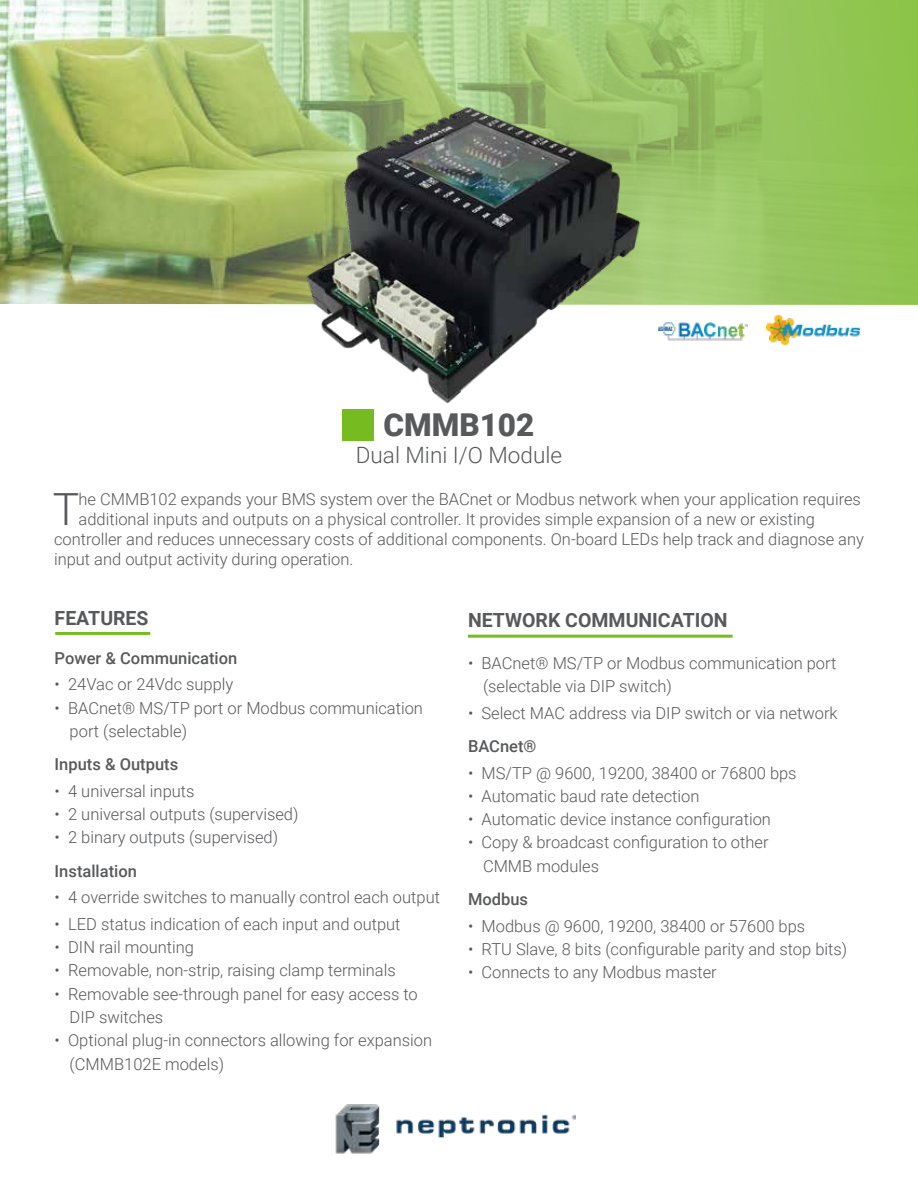
<style>
.page{position:relative;width:918px;height:1188px;background:#fff}
.page>*{position:absolute;margin:0;border:0;box-sizing:border-box;transform-origin:0 0}
.t1{font:300 44.4px "Roboto";color:#58595b}
.t2{font:900 31.5px "Roboto";color:#58595b}
.t3{font:300 22.5px "Roboto";color:#58595b}
.t4{font:700 19.5px "Roboto";color:#58595b}
.t5{font:300 16.5px/23.2px "Roboto";color:#58595b}
.t6{font:500 16.5px "Roboto";color:#58595b}
</style>
<div class="page">
<img style="left:335px;top:1104px;width:240px;height:50px">
<hr style="left:468px;top:635px;width:265px;height:3px;background:#76bc21">
<hr style="left:55px;top:632px;width:95px;height:3px;background:#76bc21">
<img style="left:658px;top:322px;width:90px;height:19px">
<img style="left:766px;top:315px;width:93px;height:30px">
<div style="left:342px;top:409px;width:32px;height:31px;background:#76bc21"></div>
<img style="left:0;top:0;width:918px;height:304px">
<img style="left:299px;top:104px;width:348px;height:300px">
<h2 class="t2" style="left:384px;top:403px;width:152px">CMMB102</h2>
<h3 class="t3" style="left:356px;top:439px;width:208px">Dual Mini I/O Module</h3>
<h1 class="t1" style="left:53px;top:478px;width:28px">T</h1>
<p class="t5" style="left:78px;top:487px;width:784px">he CMMB102 expands your BMS system over the BACnet or Modbus network when your application requires</p>
<p class="t5" style="left:78px;top:507px;width:738px">additional inputs and outputs on a physical controller. It provides simple expansion of a new or existing</p>
<p class="t5" style="left:54px;top:527px;width:811px">controller and reduces unnecessary costs of additional components. On-board LEDs help track and diagnose any</p>
<p class="t5" style="left:54px;top:547px;width:301px">input and output activity during operation.</p>
<p class="t4" style="left:55px;top:605px;width:95px">FEATURES</p>
<p class="t6" style="left:55px;top:646px;width:184px">Power &amp; Communication</p>
<p class="t5" style="left:55px;top:672px;width:180px">• 24Vac or 24Vdc supply</p>
<p class="t5" style="left:70px;top:696px;width:355px;text-indent:-15px">• BACnet® MS/TP port or Modbus communication port (selectable)</p>
<p class="t6" style="left:55px;top:753px;width:125px">Inputs &amp; Outputs</p>
<p class="t5" style="left:55px;top:779px;width:141px">• 4 universal inputs</p>
<p class="t5" style="left:55px;top:802px;width:245px">• 2 universal outputs (supervised)</p>
<p class="t5" style="left:55px;top:825px;width:225px">• 2 binary outputs (supervised)</p>
<p class="t6" style="left:55px;top:859px;width:84px">Installation</p>
<p class="t5" style="left:55px;top:885px;width:387px">• 4 override switches to manually control each output</p>
<p class="t5" style="left:55px;top:912px;width:347px">• LED status indication of each input and output</p>
<p class="t5" style="left:55px;top:935px;width:141px">• DIN rail mounting</p>
<p class="t5" style="left:55px;top:958px;width:343px">• Removable, non-strip, raising clamp terminals</p>
<p class="t5" style="left:70px;top:982px;width:350px;text-indent:-15px">• Removable see-through panel for easy access to<br>DIP switches</p>
<p class="t5" style="left:70px;top:1028px;width:364px;text-indent:-15px">• Optional plug-in connectors allowing for expansion (CMMB102E models)</p>
<p class="t4" style="left:468px;top:606px;width:261px">NETWORK COMMUNICATION</p>
<p class="t5" style="left:483px;top:651px;width:355px;text-indent:-15px">• BACnet® MS/TP or Modbus communication port (selectable via DIP switch)</p>
<p class="t5" style="left:468px;top:701px;width:371px">• Select MAC address via DIP switch or via network</p>
<p class="t6" style="left:468px;top:735px;width:70px">BACnet®</p>
<p class="t5" style="left:468px;top:760px;width:330px">• MS/TP @ 9600, 19200, 38400 or 76800 bps</p>
<p class="t5" style="left:468px;top:784px;width:233px">• Automatic baud rate detection</p>
<p class="t5" style="left:468px;top:807px;width:304px">• Automatic device instance configuration</p>
<p class="t5" style="left:483px;top:830px;width:287px;text-indent:-15px">• Copy &amp; broadcast configuration to other<br>CMMB modules</p>
<p class="t6" style="left:468px;top:888px;width:62px">Modbus</p>
<p class="t5" style="left:468px;top:914px;width:339px">• Modbus @ 9600, 19200, 38400 or 57600 bps</p>
<p class="t5" style="left:468px;top:937px;width:381px">• RTU Slave, 8 bits (configurable parity and stop bits)</p>
<p class="t5" style="left:468px;top:960px;width:250px">• Connects to any Modbus master</p>
</div>
